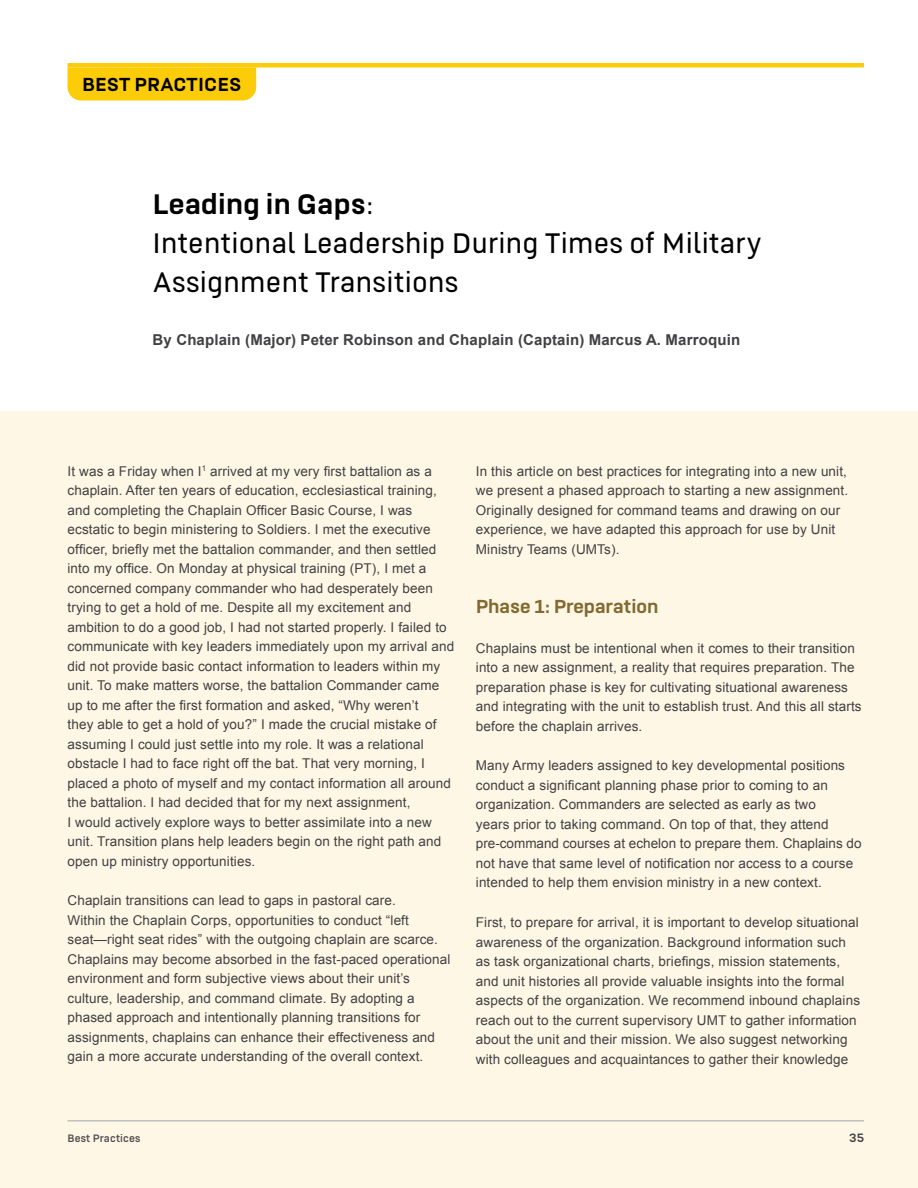
<style>
.page{position:relative;width:918px;height:1188px;background:#fff}
.page>*{position:absolute;margin:0;border:0;box-sizing:border-box;transform-origin:0 0}
.Heading{font:300 31.5px/39px "US Army";letter-spacing:.01em;color:#000}
.Body-heading{font:700 21px "US Army";color:#816930}
.Section_title{font:700 21px "US Army";letter-spacing:.01em;color:#000}
.Author2{font:700 15px "Arial";letter-spacing:.01em;color:#414042}
.Body{font:13.5px/19.5px "Arial";letter-spacing:.01em;color:#414042}
.t1{font:13.5px "US Army";color:#414042}
.t2{font:12px "US Army";letter-spacing:.01em;color:#4d4d4f}
.s1{font-weight:700}
</style>
<div class="page">
<div style="left:0;top:412px;width:918px;height:776px;background:#fff7e5"></div>
<hr style="left:68px;top:1120px;width:796px;height:1px;background:#a0a6ad">
<div style="left:68px;top:63px;width:796px;height:5px;background:#fdcc09"></div>
<div style="left:68px;top:68px;width:188px;height:32px;background:#fdcc09"></div>
<p class="Section_title" style="left:82px;top:72px;width:161px">BEST PRACTICES</p>
<h1 class="Heading" style="left:153px;top:185px;width:611px"><span class="s1">Leading in Gaps</span>:<br>Intentional Leadership During Times of Military<br>Assignment Transitions</h1>
<h2 class="Author2" style="left:153px;top:330px;width:589px">By Chaplain (Major) Peter Robinson and Chaplain (Captain) Marcus A. Marroquin</h2>
<p class="Body" style="left:68px;top:461px;width:388px">It was a Friday when I<sup>1</sup> arrived at my very first battalion as a chaplain. After ten years of education, ecclesiastical training, and completing the Chaplain Officer Basic Course, I was ecstatic to begin ministering to Soldiers. I met the executive officer, briefly met the battalion commander, and then settled into my office. On Monday at physical training (PT), I met a concerned company commander who had desperately been trying to get a hold of me. Despite all my excitement and ambition to do a good job, I had not started properly. I failed to communicate with key leaders immediately upon my arrival and did not provide basic contact information to leaders within my unit. To make matters worse, the battalion Commander came up to me after the first formation and asked, “Why weren’t<br>they able to get a hold of you?” I made the crucial mistake of assuming I could just settle into my role. It was a relational obstacle I had to face right off the bat. That very morning, I placed a photo of myself and my contact information all around the battalion. I had decided that for my next assignment,<br>I would actively explore ways to better assimilate into a new unit. Transition plans help leaders begin on the right path and open up ministry opportunities.</p>
<p class="Body" style="left:68px;top:891px;width:385px">Chaplain transitions can lead to gaps in pastoral care.<br>Within the Chaplain Corps, opportunities to conduct “left seat—right seat rides” with the outgoing chaplain are scarce.<br>Chaplains may become absorbed in the fast-paced operational environment and form subjective views about their unit’s culture, leadership, and command climate. By adopting a phased approach and intentionally planning transitions for assignments, chaplains can enhance their effectiveness and gain a more accurate understanding of the overall context.</p>
<p class="Body" style="left:476px;top:461px;width:374px">In this article on best practices for integrating into a new unit, we present a phased approach to starting a new assignment.<br>Originally designed for command teams and drawing on our experience, we have adapted this approach for use by Unit Ministry Teams (UMTs).</p>
<h3 class="Body-heading" style="left:476px;top:595px;width:184px">Phase 1: Preparation</h3>
<p class="Body" style="left:476px;top:638px;width:387px">Chaplains must be intentional when it comes to their transition into a new assignment, a reality that requires preparation. The preparation phase is key for cultivating situational awareness and integrating with the unit to establish trust. And this all starts before the chaplain arrives.</p>
<p class="Body" style="left:476px;top:756px;width:387px">Many Army leaders assigned to key developmental positions conduct a significant planning phase prior to coming to an organization. Commanders are selected as early as two<br>years prior to taking command. On top of that, they attend pre-command courses at echelon to prepare them. Chaplains do not have that same level of notification nor access to a course intended to help them envision ministry in a new context.</p>
<p class="Body" style="left:476px;top:913px;width:386px">First, to prepare for arrival, it is important to develop situational awareness of the organization. Background information such as task organizational charts, briefings, mission statements, and unit histories all provide valuable insights into the formal aspects of the organization. We recommend inbound chaplains reach out to the current supervisory UMT to gather information about the unit and their mission. We also suggest networking with colleagues and acquaintances to gather their knowledge</p>
<p class="t2" style="left:68px;top:1131px;width:74px">Best Practices</p>
<p class="t1" style="left:849px;top:1130px;width:16px">35</p>
</div>
